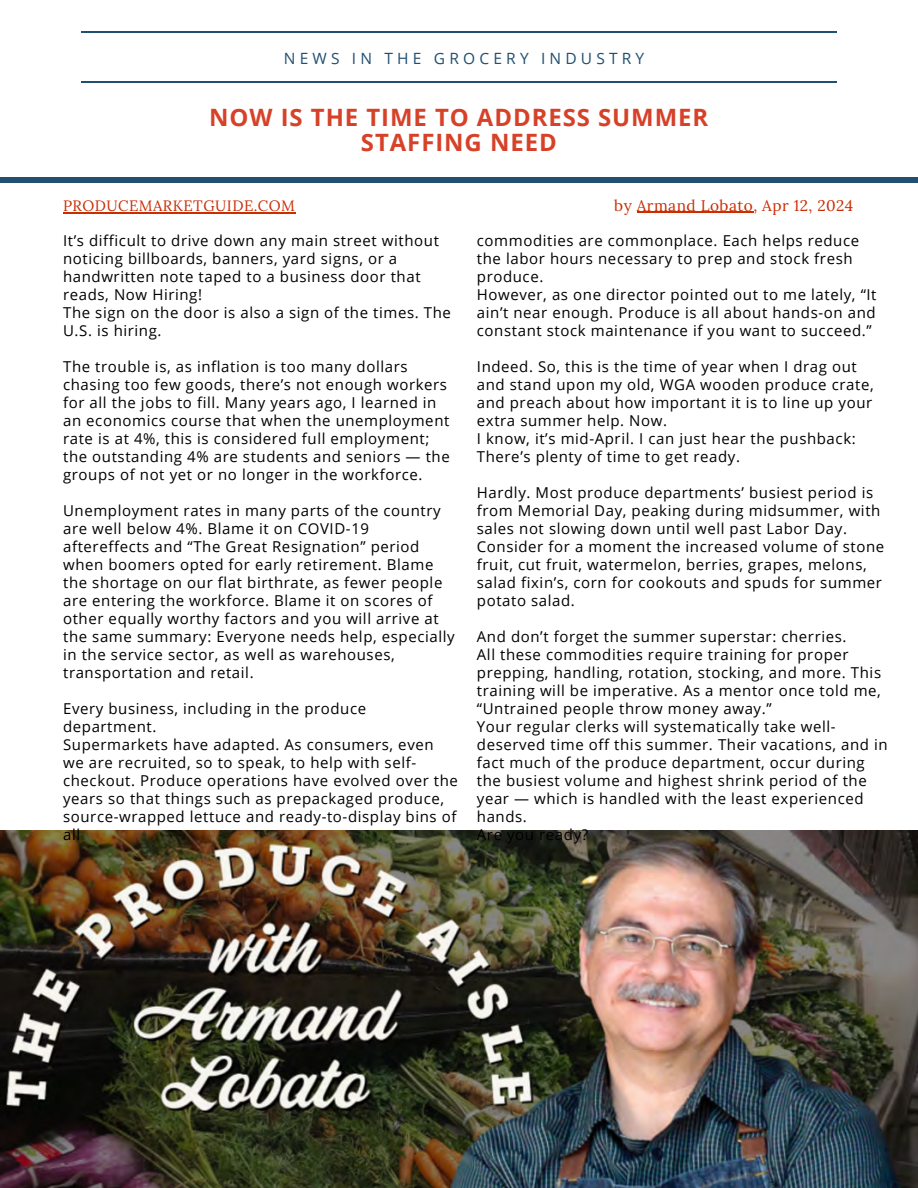
<style>
.page{position:relative;width:918px;height:1188px;background:#fff}
.page>*{position:absolute;margin:0;border:0;box-sizing:border-box;transform-origin:0 0}
.t1{font:700 23.85px/24.8px "Open Sans";letter-spacing:.04em;color:#d64128;text-align:center}
.t2{font:15.45px "Lora";letter-spacing:.03em;color:#cb2c01}
.t3{font:15.45px "Open Sans";letter-spacing:.27em;color:#214f70}
.t4{font:15px/18px "Open Sans";letter-spacing:.04em;color:#000}
.t5{font:15px "Lora";letter-spacing:.03em;color:#cb2c01}
</style>
<div class="page">
<hr style="left:81px;top:32px;width:756px;height:1px;background:#214f70">
<hr style="left:81px;top:82px;width:756px;height:1px;background:#214f70">
<div style="left:0;top:177px;width:918px;height:6px;background:#214f70"></div>
<img style="left:0;top:831px;width:918px;height:357px">
<hr style="left:63px;top:213px;width:232px;height:1px;background:#cb2c01">
<hr style="left:637px;top:212px;width:116px;height:1px;background:#cb2c01">
<p class="t3" style="left:284px;top:48px;width:362px">NEWS IN THE GROCERY INDUSTRY</p>
<h1 class="t1" style="left:209px;top:105px;width:501px">NOW IS THE TIME TO ADDRESS SUMMER<br>STAFFING NEED</h1>
<p class="t5" style="left:63px;top:196px;width:233px">PRODUCEMARKETGUIDE.COM</p>
<p class="t4" style="left:63px;top:231px;width:389px">It’s difficult to drive down any main street without noticing billboards, banners, yard signs, or a handwritten note taped to a business door that reads, Now Hiring!<br>The sign on the door is also a sign of the times. The U.S. is hiring.</p>
<p class="t4" style="left:63px;top:357px;width:388px">The trouble is, as inflation is too many dollars chasing too few goods, there’s not enough workers for all the jobs to fill. Many years ago, I learned in an economics course that when the unemployment rate is at 4%, this is considered full employment; the outstanding 4% are students and seniors — the groups of not yet or no longer in the workforce.</p>
<p class="t4" style="left:63px;top:501px;width:393px">Unemployment rates in many parts of the country are well below 4%. Blame it on COVID-19 aftereffects and “The Great Resignation” period when boomers opted for early retirement. Blame the shortage on our flat birthrate, as fewer people are entering the workforce. Blame it on scores of other equally worthy factors and you will arrive at the same summary: Everyone needs help, especially in the service sector, as well as warehouses, transportation and retail.</p>
<p class="t4" style="left:63px;top:699px;width:396px">Every business, including in the produce department.<br>Supermarkets have adapted. As consumers, even we are recruited, so to speak, to help with self&shy;checkout. Produce operations have evolved over the years so that things such as prepackaged produce, source-wrapped lettuce and ready-to-display bins of all</p>
<p class="t2" style="left:614px;top:195px;width:241px">by Armand Lobato, Apr 12, 2024</p>
<p class="t4" style="left:477px;top:231px;width:401px">commodities are commonplace. Each helps reduce the labor hours necessary to prep and stock fresh produce.<br>However, as one director pointed out to me lately, “It ain’t near enough. Produce is all about hands-on and constant stock maintenance if you want to succeed.”</p>
<p class="t4" style="left:477px;top:357px;width:398px">Indeed. So, this is the time of year when I drag out and stand upon my old, WGA wooden produce crate, and preach about how important it is to line up your extra summer help. Now.<br>I know, it’s mid-April. I can just hear the pushback:<br>There’s plenty of time to get ready.</p>
<p class="t4" style="left:477px;top:483px;width:409px">Hardly. Most produce departments’ busiest period is from Memorial Day, peaking during midsummer, with sales not slowing down until well past Labor Day.<br>Consider for a moment the increased volume of stone fruit, cut fruit, watermelon, berries, grapes, melons, salad fixin’s, corn for cookouts and spuds for summer potato salad.</p>
<p class="t4" style="left:477px;top:627px;width:412px">And don’t forget the summer superstar: cherries.<br>All these commodities require training for proper prepping, handling, rotation, stocking, and more. This training will be imperative. As a mentor once told me, “Untrained people throw money away.”<br>Your regular clerks will systematically take well&shy;deserved time off this summer. Their vacations, and in fact much of the produce department, occur during the busiest volume and highest shrink period of the year — which is handled with the least experienced hands.<br>Are you ready?</p>
</div>
